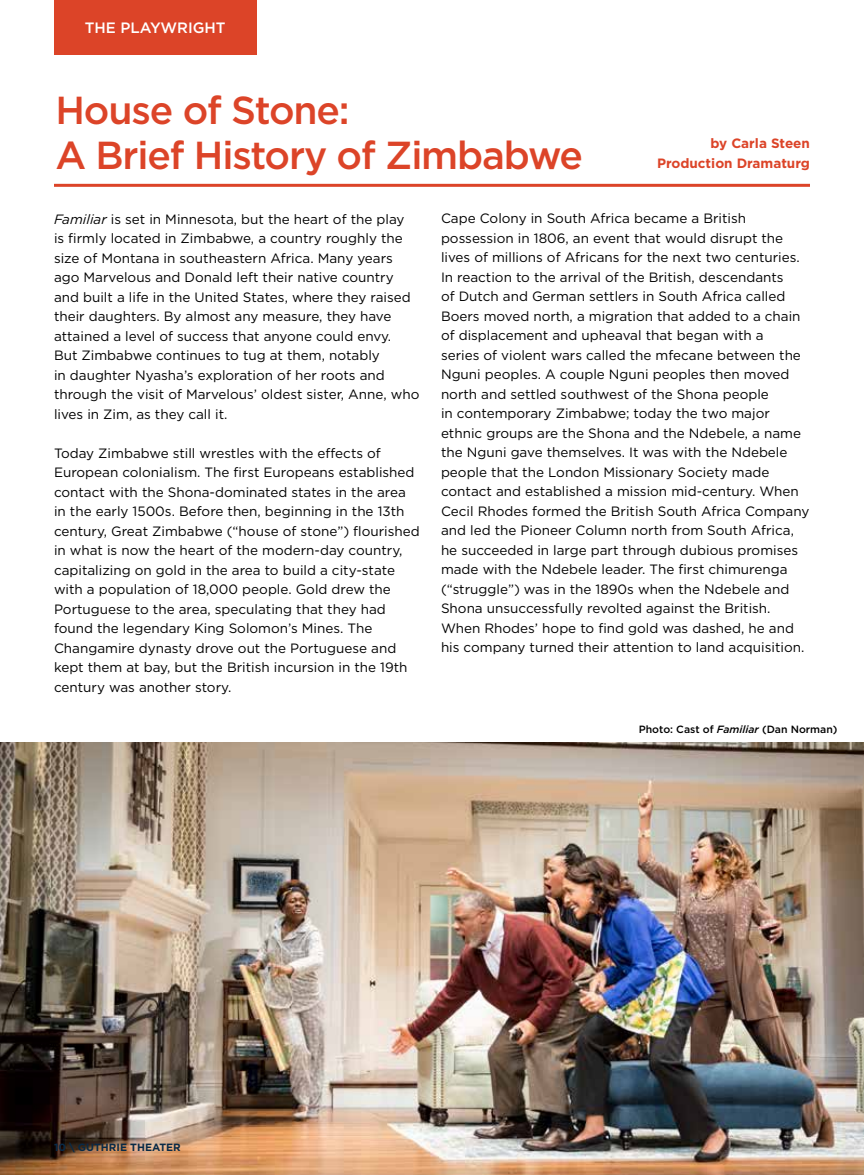
<style>
.page{position:relative;width:864px;height:1175px;background:#fff}
.page>*{position:absolute;margin:0;border:0;box-sizing:border-box;transform-origin:0 0}
.t1{font:500 39px/45px "Gotham";letter-spacing:-.03em;color:#dc4428}
.t2{font:500 15px "Gotham";color:#fff}
.t3{font:13.5px/19.5px "Gotham";color:#000}
.t4{font:700 13.5px/19.5px "Gotham";color:#dc4428;text-align:right}
.t5{font:500 10.5px "Gotham";color:#000}
.t6{font:700 10.5px "Gotham";color:#082a47}
.s1{font-style:italic}
</style>
<div class="page">
<div style="left:54px;top:0;width:202px;height:54px;background:#dc4428"></div>
<hr style="left:54px;top:184px;width:756px;height:3px;background:#dc4428">
<img style="left:0;top:742px;width:864px;height:432px">
<p class="t2" style="left:85px;top:18px;width:142px">THE PLAYWRIGHT</p>
<h1 class="t1" style="left:55px;top:87px;width:529px">House of Stone:<br>A Brief History of Zimbabwe</h1>
<p class="t4" style="left:657px;top:133px;width:154px">by Carla Steen<br>Production Dramaturg</p>
<p class="t3" style="left:54px;top:209px;width:367px"><span class="s1">Familiar</span> is set in Minnesota, but the heart of the play<br>is firmly located in Zimbabwe, a country roughly the size of Montana in southeastern Africa. Many years ago Marvelous and Donald left their native country and built a life in the United States, where they raised their daughters. By almost any measure, they have attained a level of success that anyone could envy.<br>But Zimbabwe continues to tug at them, notably<br>in daughter Nyasha’s exploration of her roots and through the visit of Marvelous’ oldest sister, Anne, who lives in Zim, as they call it.</p>
<p class="t3" style="left:54px;top:443px;width:367px">Today Zimbabwe still wrestles with the effects of European colonialism. The first Europeans established contact with the Shona-dominated states in the area in the early 1500s. Before then, beginning in the 13th century, Great Zimbabwe (“house of stone”) flourished in what is now the heart of the modern-day country, capitalizing on gold in the area to build a city-state with a population of 18,000 people. Gold drew the Portuguese to the area, speculating that they had found the legendary King Solomon’s Mines. The Changamire dynasty drove out the Portuguese and kept them at bay, but the British incursion in the 19th century was another story.</p>
<p class="t3" style="left:441px;top:209px;width:370px">Cape Colony in South Africa became a British possession in 1806, an event that would disrupt the lives of millions of Africans for the next two centuries.<br>In reaction to the arrival of the British, descendants<br>of Dutch and German settlers in South Africa called Boers moved north, a migration that added to a chain of displacement and upheaval that began with a<br>series of violent wars called the mfecane between the Nguni peoples. A couple Nguni peoples then moved north and settled southwest of the Shona people<br>in contemporary Zimbabwe; today the two major ethnic groups are the Shona and the Ndebele, a name the Nguni gave themselves. It was with the Ndebele people that the London Missionary Society made contact and established a mission mid-century. When Cecil Rhodes formed the British South Africa Company and led the Pioneer Column north from South Africa, he succeeded in large part through dubious promises made with the Ndebele leader. The first chimurenga (“struggle”) was in the 1890s when the Ndebele and Shona unsuccessfully revolted against the British.<br>When Rhodes’ hope to find gold was dashed, he and his company turned their attention to land acquisition.</p>
<p class="t5" style="left:639px;top:722px;width:200px">Photo: Cast of <span class="s1">Familiar</span> (Dan Norman)</p>
<p class="t6" style="left:54px;top:1140px;width:128px">10 \ GUTHRIE THEATER</p>
</div>
